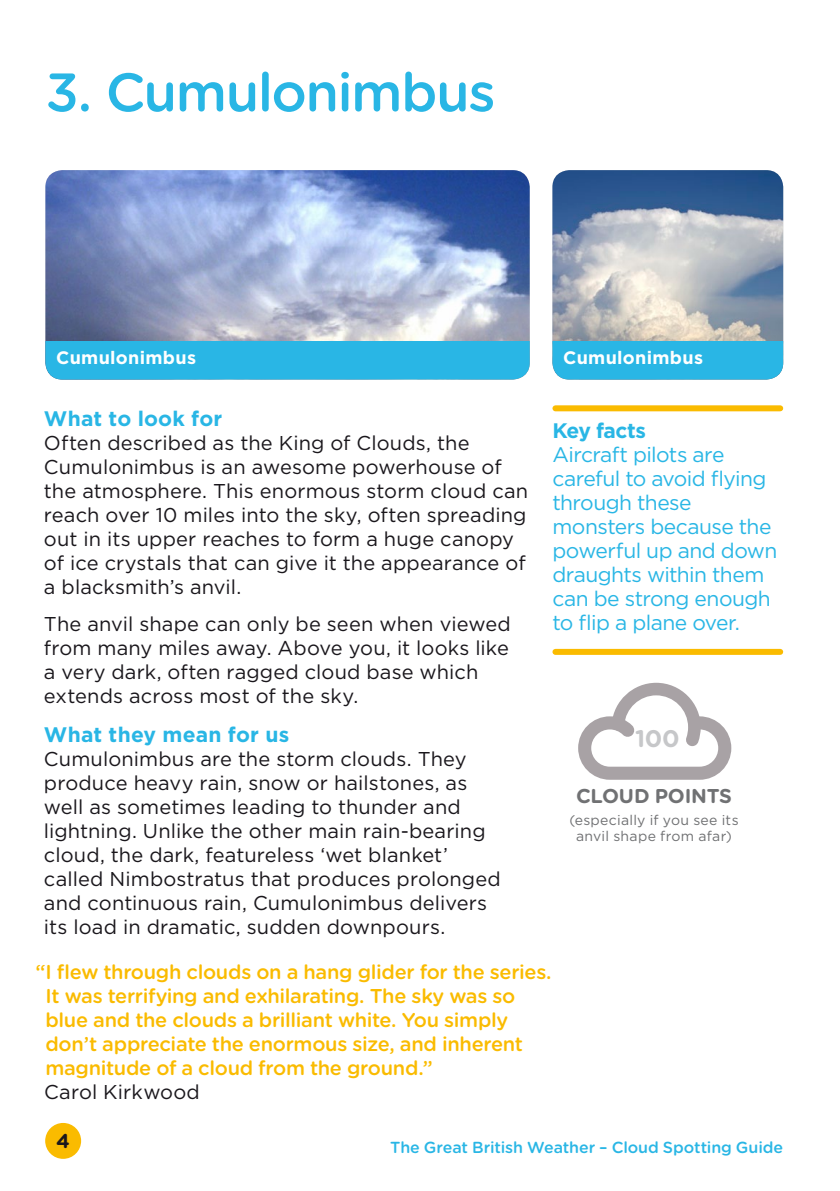
<style>
.page{position:relative;width:840px;height:1191px;background:#fff}
.page>*{position:absolute;margin:0;border:0;box-sizing:border-box;transform-origin:0 0}
.t1{font:500 54px "Gotham Rounded";letter-spacing:-.025em;color:#29b6e5}
.t2{font:700 24px "Gotham Rounded";color:#c6c7c9}
.t3{font:21px/24px "Gotham";letter-spacing:-.025em;color:#29b6e5}
.t4{font:700 21px "Gotham";letter-spacing:.005em;color:#29b6e5}
.t5{font:700 21px "Gotham";letter-spacing:-.025em;color:#29b6e5}
.t6{font:20px/24px "Gotham";letter-spacing:.005em;color:#1a171c}
.t7{font:500 20px/24px "Gotham Rounded";letter-spacing:-.015em;color:#fabb00}
.t8{font:700 20px "Gotham Rounded";letter-spacing:-.01em;color:#707173}
.t9{font:700 20px "Gotham Rounded";color:#1a171c}
.t10{font:700 18px "Gotham";letter-spacing:.015em;color:#fff}
.t11{font:500 16px "Gotham Rounded";letter-spacing:-.01em;color:#29b6e5}
.t12{font:14px/16px "Gotham";letter-spacing:.02em;color:#707173;text-align:center}
</style>
<div class="page">
<div style="left:45px;top:1123px;width:36px;height:35px;background:#fabb00;border-radius:50%"></div>
<img style="left:45px;top:170px;width:484px;height:171px">
<div style="left:555px;top:405px;width:224px;height:6px;background:#fabb00"></div>
<div style="left:555px;top:649px;width:224px;height:6px;background:#fabb00"></div>
<img style="left:552px;top:170px;width:230px;height:171px">
<svg style="left:578px;top:683px;width:153px;height:96px"></svg>
<div style="left:552px;top:341px;width:230px;height:38px;background:#29b6e5"></div>
<div style="left:45px;top:341px;width:484px;height:38px;background:#29b6e5"></div>
<h1 class="t1" style="left:45px;top:54px;width:451px">3. Cumulonimbus</h1>
<p class="t10" style="left:56px;top:347px;width:141px">Cumulonimbus</p>
<p class="t10" style="left:563px;top:347px;width:141px">Cumulonimbus</p>
<p class="t4" style="left:44px;top:406px;width:180px">What to look for</p>
<p class="t6" style="left:44px;top:430px;width:485px">Often described as the King of Clouds, the Cumulonimbus is an awesome powerhouse of the atmosphere. This enormous storm cloud can reach over 10 miles into the sky, often spreading out in its upper reaches to form a huge canopy of ice crystals that can give it the appearance of a blacksmith’s anvil.</p>
<p class="t6" style="left:44px;top:611px;width:468px">The anvil shape can only be seen when viewed from many miles away. Above you, it looks like a very dark, often ragged cloud base which extends across most of the sky.</p>
<p class="t4" style="left:44px;top:722px;width:247px">What they mean for us</p>
<p class="t6" style="left:44px;top:746px;width:458px">Cumulonimbus are the storm clouds. They produce heavy rain, snow or hailstones, as well as sometimes leading to thunder and lightning. Unlike the other main rain-bearing cloud, the dark, featureless ‘wet blanket’ called Nimbostratus that produces prolonged and continuous rain, Cumulonimbus delivers its load in dramatic, sudden downpours.</p>
<p class="t5" style="left:552px;top:419px;width:95px">Key facts</p>
<p class="t3" style="left:552px;top:442px;width:226px">Aircraft pilots are careful to avoid flying through these monsters because the powerful up and down draughts within them can be strong enough to flip a plane over.</p>
<p class="t2" style="left:635px;top:721px;width:46px">100</p>
<p class="t8" style="left:575px;top:781px;width:157px">CLOUD POINTS</p>
<p class="t12" style="left:569px;top:811px;width:170px">(especially if you see its anvil shape from afar)</p>
<p class="t7" style="left:45px;top:958px;width:507px;text-indent:-10px">“ I flew through clouds on a hang glider for the series.<br>It was terrifying and exhilarating. The sky was so blue and the clouds a brilliant white. You simply don’t appreciate the enormous size, and inherent magnitude of a cloud from the ground.”</p>
<p class="t6" style="left:44px;top:1079px;width:157px">Carol Kirkwood</p>
<p class="t9" style="left:56px;top:1126px;width:15px">4</p>
<p class="t11" style="left:390px;top:1135px;width:394px">The Great British Weather – Cloud Spotting Guide</p>
</div>
